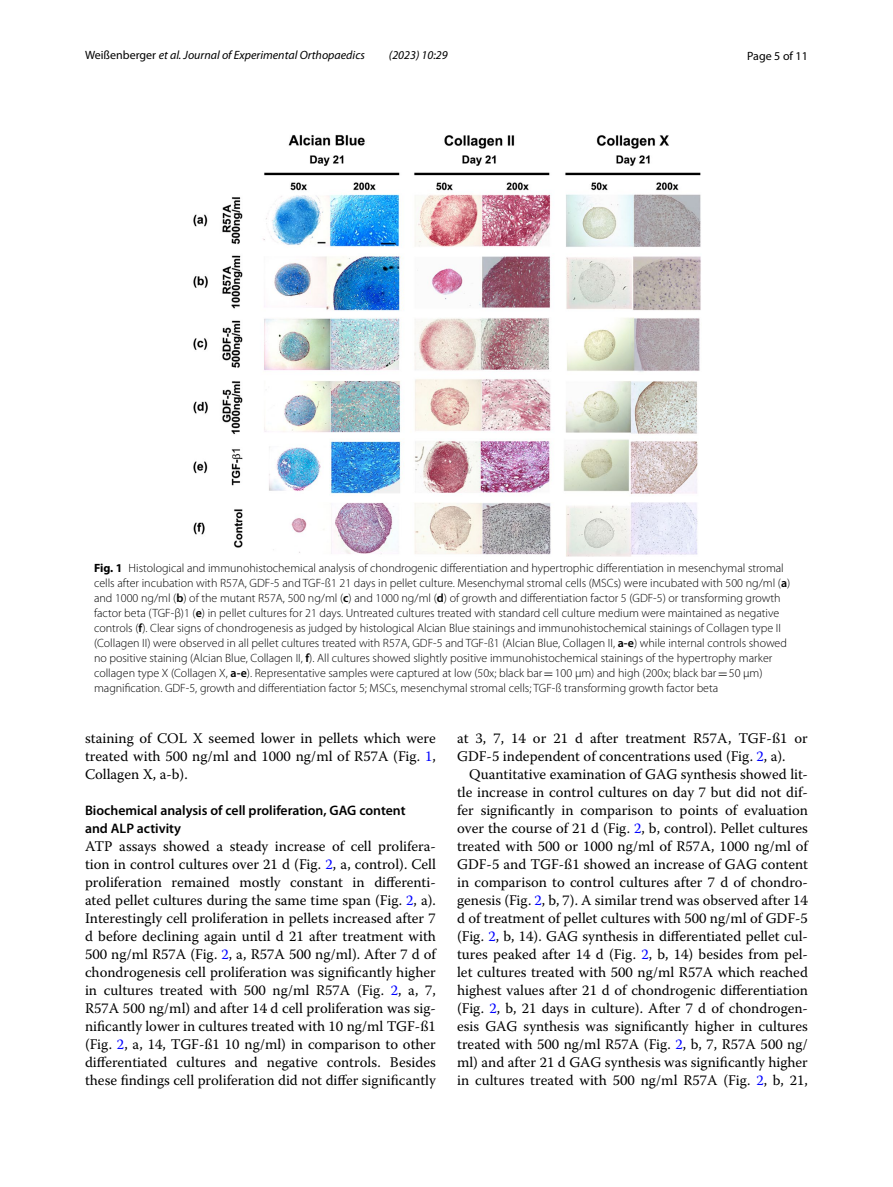
<style>
.page{position:relative;width:893px;height:1187px;background:#fff}
.page>*{position:absolute;margin:0;border:0;box-sizing:border-box;transform-origin:0 0}
.t1{font:14.7px/18px "Warnock Pro";color:#000;text-align:justify}
.t2{font:600 13.8px/18px "Myriad Pro";color:#000}
.t3{font:300 12px/15px "Myriad Pro";color:#000}
.t4{font:italic 12px "Myriad Pro";color:#000}
.t5{font:12px "Myriad Pro";color:#000}
.s1{font-style:normal}
.s2{font-weight:700}
.s3{font-weight:600}
.s4{font-family:"MTSY";font-weight:400}
.s5{color:#00f}
</style>
<div class="page">
<img style="left:193px;top:135px;width:508px;height:421px">
<p class="t4" style="left:85px;top:48px;width:281px"><span class="s1">Weißenberger</span> et al. Journal of Experimental Orthopaedics</p>
<p class="t4" style="left:389px;top:48px;width:60px">(2023) 10:29</p>
<p class="t5" style="left:747px;top:48px;width:62px">Page 5 of 11</p>
<p class="t3" style="left:94px;top:560px;width:698px"><span class="s2">Fig. 1</span> Histological and immunohistochemical analysis of chondrogenic differentiation and hypertrophic differentiation in mesenchymal stromal cells after incubation with R57A, GDF-5 and TGF-ß1 21 days in pellet culture. Mesenchymal stromal cells (MSCs) were incubated with 500 ng/ml (<span class="s3">a</span>) and 1000 ng/ml (<span class="s3">b</span>) of the mutant R57A, 500 ng/ml (<span class="s3">c</span>) and 1000 ng/ml (<span class="s3">d</span>) of growth and differentiation factor 5 (GDF-5) or transforming growth factor beta (TGF-β)1 (<span class="s3">e</span>) in pellet cultures for 21 days. Untreated cultures treated with standard cell culture medium were maintained as negative controls (<span class="s3">f</span>). Clear signs of chondrogenesis as judged by histological Alcian Blue stainings and immunohistochemical stainings of Collagen type II (Collagen II) were observed in all pellet cultures treated with R57A, GDF-5 and TGF-ß1 (Alcian Blue, Collagen II, <span class="s3">a-e</span>) while internal controls showed no positive staining (Alcian Blue, Collagen II, <span class="s3">f</span>). All cultures showed slightly positive immunohistochemical stainings of the hypertrophy marker collagen type X (Collagen X, <span class="s3">a-e</span>). Representative samples were captured at low (50x; black bar<span class="s4">=</span>100 μm) and high (200x; black bar<span class="s4">=</span>50 μm) magnification. GDF-5, growth and differentiation factor 5; MSCs, mesenchymal stromal cells; TGF-ß transforming growth factor beta</p>
<p class="t1" style="left:85px;top:728px;width:352px">staining of COL X seemed lower in pellets which were treated with 500 ng/ml and 1000 ng/ml of R57A (Fig. <span class="s5">1</span>, Collagen X, a-b).</p>
<p class="t2" style="left:85px;top:800px;width:322px">Biochemical analysis of cell proliferation, GAG content and ALP activity</p>
<p class="t1" style="left:85px;top:836px;width:352px">ATP assays showed a steady increase of cell prolifera&shy;tion in control cultures over 21 d (Fig. <span class="s5">2</span>, a, control). Cell proliferation remained mostly constant in differenti&shy;ated pellet cultures during the same time span (Fig. <span class="s5">2</span>, a).<br>Interestingly cell proliferation in pellets increased after 7 d before declining again until d 21 after treatment with 500 ng/ml R57A (Fig. <span class="s5">2</span>, a, R57A 500 ng/ml). After 7 d of chondrogenesis cell proliferation was significantly higher in cultures treated with 500 ng/ml R57A (Fig. <span class="s5">2</span>, a, 7, R57A 500 ng/ml) and after 14 d cell proliferation was sig&shy;nificantly lower in cultures treated with 10 ng/ml TGF-ß1 (Fig. <span class="s5">2</span>, a, 14, TGF-ß1 10 ng/ml) in comparison to other differentiated cultures and negative controls. Besides these findings cell proliferation did not differ significantly</p>
<p class="t1" style="left:457px;top:728px;width:352px">at 3, 7, 14 or 21 d after treatment R57A, TGF-ß1 or<br>GDF-5 independent of concentrations used (Fig. <span class="s5">2</span>, a).</p>
<p class="t1" style="left:457px;top:764px;width:352px;text-indent:12px">Quantitative examination of GAG synthesis showed lit&shy;tle increase in control cultures on day 7 but did not dif&shy;fer significantly in comparison to points of evaluation over the course of 21 d (Fig. <span class="s5">2</span>, b, control). Pellet cultures treated with 500 or 1000 ng/ml of R57A, 1000 ng/ml of GDF-5 and TGF-ß1 showed an increase of GAG content in comparison to control cultures after 7 d of chondro&shy;genesis (Fig. <span class="s5">2</span>, b, 7). A similar trend was observed after 14 d of treatment of pellet cultures with 500 ng/ml of GDF-5 (Fig. <span class="s5">2</span>, b, 14). GAG synthesis in differentiated pellet cul&shy;tures peaked after 14 d (Fig. <span class="s5">2</span>, b, 14) besides from pel&shy;let cultures treated with 500 ng/ml R57A which reached highest values after 21 d of chondrogenic differentiation (Fig. <span class="s5">2</span>, b, 21 days in culture). After 7 d of chondrogen&shy;esis GAG synthesis was significantly higher in cultures treated with 500 ng/ml R57A (Fig. <span class="s5">2</span>, b, 7, R57A 500 ng/ ml) and after 21 d GAG synthesis was significantly higher in cultures treated with 500 ng/ml R57A (Fig. <span class="s5">2</span>, b, 21,</p>
</div>
